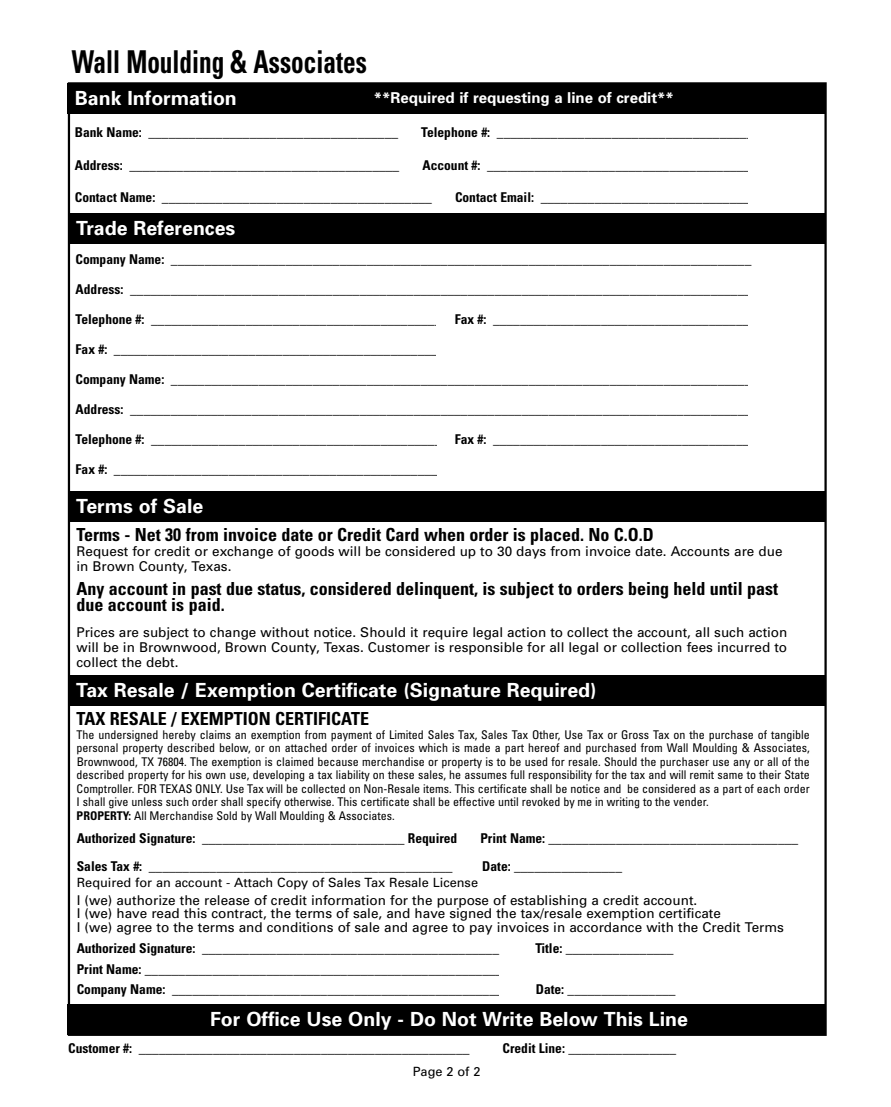
<style>
.page{position:relative;width:891px;height:1107px;background:#fff}
.page>*{position:absolute;margin:0;border:0;box-sizing:border-box;transform-origin:0 0}
.t1{font:700 condensed 31.5px "Univers";color:#000;scale:.8 1}
.t2{font:700 19.5px "Univers";color:#fff}
.t3{font:700 condensed 18px/16.5px "Univers";color:#000}
.t4{font:700 15px "Univers";color:#fff}
.t5{font:700 condensed 13.5px/20.7px "Univers";color:#000}
.t6{font:13.5px/15px "Univers";color:#000}
.t7{font:12.75px "Univers";color:#000}
.t8{font:condensed 12px/13.6px "Univers";color:#000}
.s1{font-weight:700}
</style>
<div class="page">
<div style="left:68px;top:83px;width:757px;height:31px;background:#000"></div>
<div style="left:69px;top:213px;width:757px;height:31px;background:#000"></div>
<div style="left:69px;top:675px;width:757px;height:31px;background:#000"></div>
<div style="left:68px;top:1004px;width:757px;height:31px;background:#000"></div>
<div style="left:69px;top:491px;width:757px;height:31px;background:#000"></div>
<h1 class="t1" style="left:72px;top:50px;width:370px">Wall Moulding &amp; Associates</h1>
<h2 class="t2" style="left:75px;top:91px;width:163px">Bank Information</h2>
<p class="t4" style="left:374px;top:92px;width:302px">**Required if requesting a line of credit**</p>
<p class="t5" style="left:75px;top:123px;width:325px">Bank Name: _____________________________________</p>
<p class="t5" style="left:421px;top:123px;width:334px">Telephone #: ______________________________________</p>
<p class="t5" style="left:75px;top:156px;width:326px">Address: ________________________________________</p>
<p class="t5" style="left:422px;top:156px;width:329px">Account #: _______________________________________</p>
<p class="t5" style="left:75px;top:188px;width:359px">Contact Name: ________________________________________</p>
<p class="t5" style="left:455px;top:188px;width:296px">Contact Email: _______________________________</p>
<h2 class="t2" style="left:76px;top:221px;width:161px">Trade References</h2>
<p class="t5" style="left:76px;top:250px;width:677px">Company Name: ______________________________________________________________________________________</p>
<p class="t5" style="left:76px;top:280px;width:677px">Address: ____________________________________________________________________________________________</p>
<p class="t5" style="left:76px;top:310px;width:675px">Telephone #: ___________________________________________ Fax #: ______________________________________</p>
<p class="t5" style="left:76px;top:340px;width:364px">Fax #: ________________________________________________</p>
<p class="t5" style="left:76px;top:370px;width:677px">Company Name: ______________________________________________________________________________________</p>
<p class="t5" style="left:76px;top:400px;width:677px">Address: ____________________________________________________________________________________________</p>
<p class="t5" style="left:76px;top:430px;width:675px">Telephone #: ___________________________________________ Fax #: ______________________________________</p>
<p class="t5" style="left:76px;top:460px;width:371px">Fax #: _________________________________________________</p>
<h2 class="t2" style="left:76px;top:499px;width:129px">Terms of Sale</h2>
<h3 class="t3" style="left:76px;top:528px;width:579px">Terms - Net 30 from invoice date or Credit Card when order is placed. No C.O.D</h3>
<p class="t6" style="left:76px;top:545px;width:708px">Request for credit or exchange of goods will be considered up to 30 days from invoice date. Accounts are due in Brown County, Texas.</p>
<h3 class="t3" style="left:76px;top:582px;width:703px">Any account in past due status, considered delinquent, is subject to orders being held until past due account is paid.</h3>
<p class="t6" style="left:76px;top:626px;width:712px;text-align:justify">Prices are subject to change without notice. Should it require legal action to collect the account, all such action will be in Brownwood, Brown County, Texas. Customer is responsible for all legal or collection fees incurred to collect the debt.</p>
<h2 class="t2" style="left:76px;top:683px;width:522px">Tax Resale / Exemption Certificate (Signature Required)</h2>
<h3 class="t3" style="left:77px;top:712px;width:294px">TAX RESALE / EXEMPTION CERTIFICATE</h3>
<p class="t8" style="left:77px;top:728px;width:735px">The undersigned hereby claims an exemption from payment of Limited Sales Tax, Sales Tax Other, Use Tax or Gross Tax on the purchase of tangible personal property described below, or on attached order of invoices which is made a part hereof and purchased from Wall Moulding &amp; Associates, Brownwood, TX 76804. The exemption is claimed because merchandise or property is to be used for resale. Should the purchaser use any or all of the described property for his own use, developing a tax liability on these sales, he assumes full responsibility for the tax and will remit same to their State Comptroller. FOR TEXAS ONLY. Use Tax will be collected on Non-Resale items. This certificate shall be notice and be considered as a part of each order I shall give unless such order shall specify otherwise. This certificate shall be effective until revoked by me in writing to the vender.<br><span class="s1">PROPERTY:</span> All Merchandise Sold by Wall Moulding &amp; Associates.</p>
<p class="t5" style="left:77px;top:829px;width:382px">Authorized Signature: ______________________________ Required</p>
<p class="t5" style="left:480px;top:829px;width:319px">Print Name: _____________________________________</p>
<p class="t5" style="left:77px;top:857px;width:377px">Sales Tax #: _____________________________________________</p>
<p class="t5" style="left:482px;top:857px;width:141px">Date: ________________</p>
<p class="t7" style="left:77px;top:878px;width:403px">Required for an account - Attach Copy of Sales Tax Resale License</p>
<p class="t6" style="left:77px;top:894px;width:709px;line-height:13.5px">I (we) authorize the release of credit information for the purpose of establishing a credit account.<br>I (we) have read this contract, the terms of sale, and have signed the tax/resale exemption certificate<br>I (we) agree to the terms and conditions of sale and agree to pay invoices in accordance with the Credit Terms</p>
<p class="t5" style="left:77px;top:939px;width:424px">Authorized Signature: ____________________________________________</p>
<p class="t5" style="left:535px;top:939px;width:140px">Title: ________________</p>
<p class="t5" style="left:77px;top:960px;width:428px">Print Name: _____________________________________________________<br>Company Name: _________________________________________________</p>
<p class="t5" style="left:536px;top:980px;width:141px">Date: ________________</p>
<h2 class="t2" style="left:210px;top:1012px;width:479px">For Office Use Only - Do Not Write Below This Line</h2>
<p class="t5" style="left:68px;top:1039px;width:403px">Customer #: _________________________________________________</p>
<p class="t5" style="left:503px;top:1039px;width:175px">Credit Line: ________________</p>
<p class="t7" style="left:413px;top:1067px;width:69px">Page 2 of 2</p>
</div>
